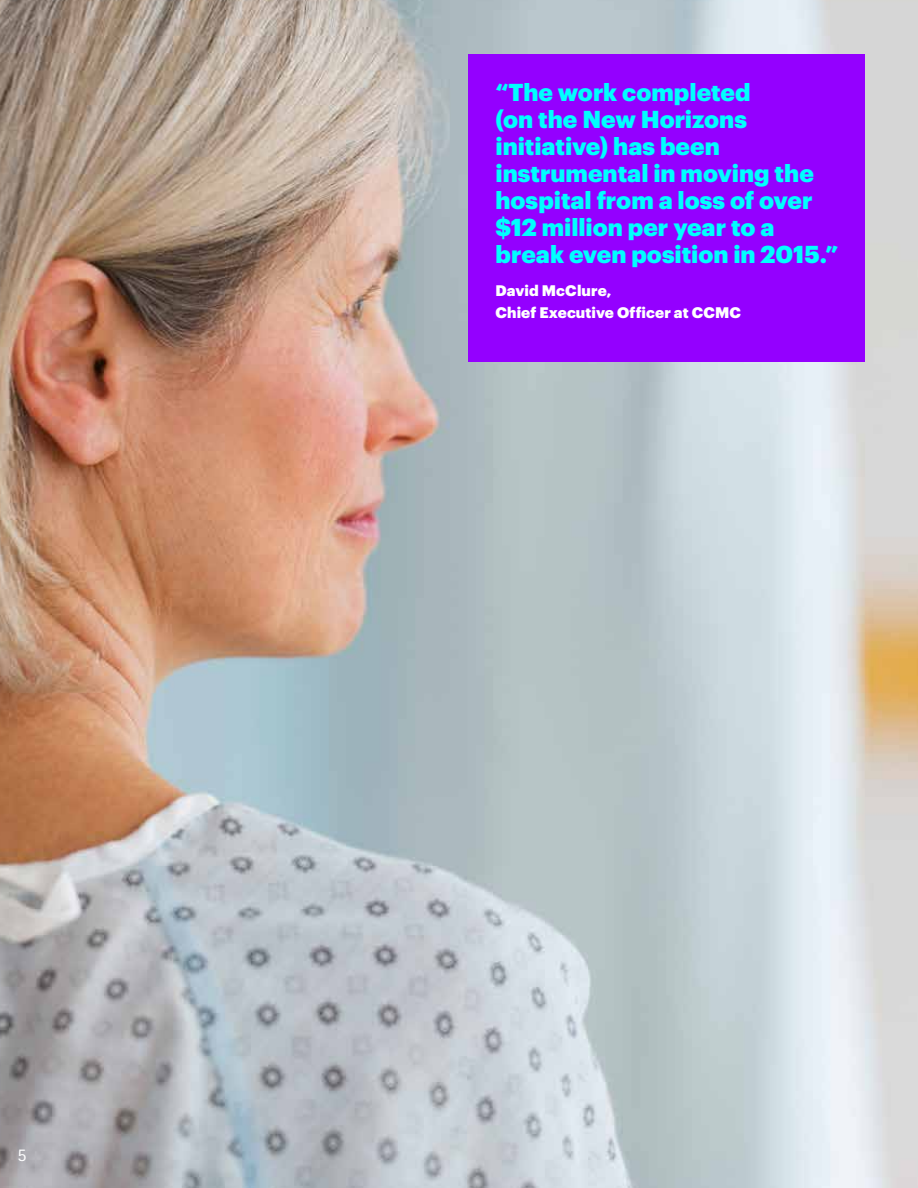
<style>
.page{position:relative;width:918px;height:1188px;background:#fff}
.page>*{position:absolute;margin:0;border:0;box-sizing:border-box;transform-origin:0 0}
.t1{font:900 24px/27px "Graphik";color:#0ff}
.t2{font:18px "Rotis Sans Seriffor ACN";color:#fff}
.t3{font:900 15px/22.5px "Graphik";letter-spacing:.01em;color:#fff}
</style>
<div class="page">
<img style="left:0;top:0;width:918px;height:1188px">
<div style="left:468px;top:54px;width:397px;height:308px;background:#9400ff"></div>
<p class="t2" style="left:18px;top:1144px;width:10px">5</p>
<p class="t1" style="left:495px;top:76px;width:344px">“The work completed<br>(on the New Horizons initiative) has been instrumental in moving the hospital from a loss of over $12 million per year to a break even position in 2015.”</p>
<p class="t3" style="left:495px;top:278px;width:247px">David McClure,<br>Chief Executive Officer at CCMC</p>
</div>
